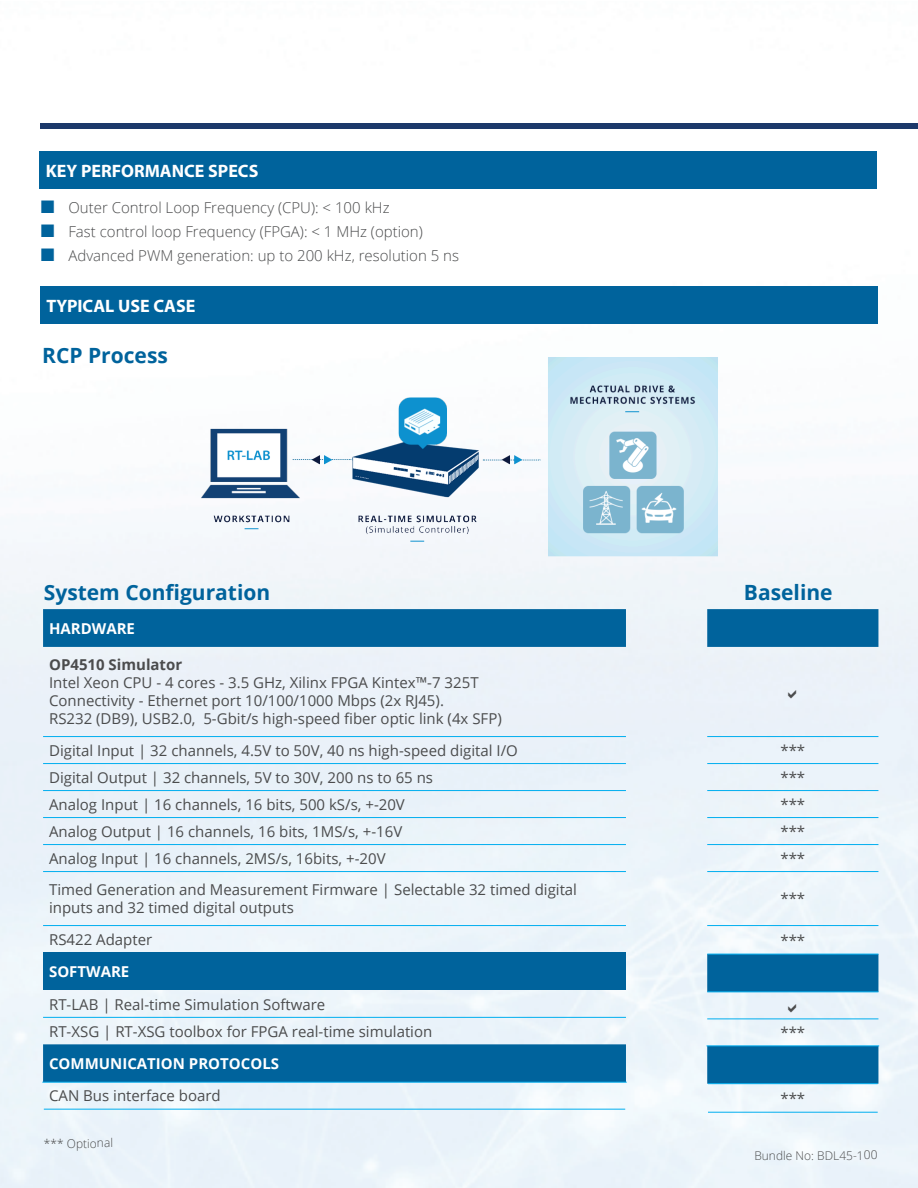
<style>
.page{position:relative;width:918px;height:1188px;background:#fff}
.page>*{position:absolute;margin:0;border:0;box-sizing:border-box;transform-origin:0 0}
.t1{font:700 21px "Open Sans";color:#00639c}
.t2{font:700 18px "Myriad Pro";color:#fff}
.t3{font:15px "Open Sans";color:#4b4c4d}
.t4{font:300 15px "Open Sans";color:#4b4c4d}
.t5{font:700 15px "Open Sans";color:#fff}
.t6{font:700 15px "Open Sans";color:#4b4c4d}
.t7{font:300 12px "Open Sans";letter-spacing:-.01em;color:#4b4c4d}
.s1{font-family:"Arial Narrow";font-weight:400;font-size:27px;color:#00639c}
</style>
<div class="page">
<img style="left:0;top:151px;width:918px;height:1036px">
<svg style="left:43px;top:609px;width:583px;height:473px;background:#c0d9e8"></svg>
<div style="left:43px;top:953px;width:583px;height:37px;background:#00639c"></div>
<hr style="left:43px;top:736px;width:583px;height:1px;background:#00aeef">
<hr style="left:43px;top:763px;width:583px;height:1px;background:#00aeef">
<hr style="left:43px;top:790px;width:583px;height:1px;background:#00aeef">
<hr style="left:43px;top:817px;width:583px;height:1px;background:#00aeef">
<hr style="left:43px;top:844px;width:583px;height:1px;background:#00aeef">
<hr style="left:43px;top:871px;width:583px;height:1px;background:#00aeef">
<hr style="left:43px;top:925px;width:583px;height:1px;background:#00aeef">
<hr style="left:43px;top:1017px;width:583px;height:1px;background:#00aeef">
<hr style="left:42px;top:1082px;width:585px;height:1px;background:#00aeef">
<hr style="left:44px;top:1109px;width:581px;height:1px;background:#00aeef">
<svg style="left:707px;top:609px;width:171px;height:475px;background:#b3d1e3"></svg>
<hr style="left:707px;top:736px;width:171px;height:1px;background:#00aeef">
<hr style="left:707px;top:763px;width:171px;height:1px;background:#00aeef">
<hr style="left:707px;top:790px;width:171px;height:1px;background:#00aeef">
<hr style="left:707px;top:817px;width:171px;height:1px;background:#00aeef">
<hr style="left:707px;top:844px;width:171px;height:1px;background:#00aeef">
<hr style="left:707px;top:871px;width:171px;height:1px;background:#00aeef">
<hr style="left:707px;top:925px;width:171px;height:1px;background:#00aeef">
<hr style="left:707px;top:954px;width:171px;height:1px;background:#00aeef">
<hr style="left:707px;top:992px;width:171px;height:1px;background:#00aeef">
<hr style="left:707px;top:1019px;width:171px;height:1px;background:#00aeef">
<hr style="left:706px;top:1046px;width:173px;height:1px;background:#00aeef">
<hr style="left:708px;top:1083px;width:170px;height:1px;background:#00aeef">
<hr style="left:708px;top:1112px;width:170px;height:1px;background:#00aeef">
<div style="left:40px;top:151px;width:837px;height:38px;background:#00639c"></div>
<div style="left:40px;top:123px;width:878px;height:6px;background:#1c396a"></div>
<div style="left:40px;top:286px;width:838px;height:38px;background:#00639c"></div>
<img style="left:191px;top:350px;width:535px;height:231px">
<svg style="left:788px;top:690px;width:8px;height:8px"></svg>
<svg style="left:788px;top:1003px;width:8px;height:9px"></svg>
<p class="t2" style="left:46px;top:159px;width:214px">KEY PERFORMANCE SPECS</p>
<p class="t4" style="left:41px;top:197px;width:350px"><span class="s1">■</span> Outer Control Loop Frequency (CPU): &lt; 100 kHz</p>
<p class="t4" style="left:41px;top:221px;width:383px"><span class="s1">■</span> Fast control loop Frequency (FPGA): &lt; 1 MHz (option)</p>
<p class="t4" style="left:41px;top:245px;width:419px"><span class="s1">■</span> Advanced PWM generation: up to 200 kHz, resolution 5 ns</p>
<p class="t2" style="left:46px;top:294px;width:150px">TYPICAL USE CASE</p>
<p class="t1" style="left:42px;top:340px;width:127px">RCP Process</p>
<p class="t1" style="left:44px;top:577px;width:228px">System Configuration</p>
<p class="t1" style="left:744px;top:577px;width:90px">Baseline</p>
<p class="t5" style="left:49px;top:618px;width:87px">HARDWARE</p>
<p class="t6" style="left:49px;top:654px;width:135px">OP4510 Simulator</p>
<p class="t3" style="left:49px;top:673px;width:431px">Intel Xeon CPU - 4 cores - 3.5 GHz, Xilinx FPGA Kintex™-7 325T</p>
<p class="t3" style="left:49px;top:691px;width:396px">Connectivity - Ethernet port 10/100/1000 Mbps (2x RJ45).</p>
<p class="t3" style="left:49px;top:709px;width:454px">RS232 (DB9), USB2.0, 5-Gbit/s high-speed fiber optic link (4x SFP)</p>
<p class="t3" style="left:49px;top:740px;width:470px">Digital Input | 32 channels, 4.5V to 50V, 40 ns high-speed digital I/O</p>
<p class="t3" style="left:49px;top:767px;width:386px">Digital Output | 32 channels, 5V to 30V, 200 ns to 65 ns</p>
<p class="t3" style="left:49px;top:794px;width:357px">Analog Input | 16 channels, 16 bits, 500 kS/s, +-20V</p>
<p class="t3" style="left:49px;top:821px;width:355px">Analog Output | 16 channels, 16 bits, 1MS/s, +-16V</p>
<p class="t3" style="left:49px;top:848px;width:338px">Analog Input | 16 channels, 2MS/s, 16bits, +-20V</p>
<p class="t3" style="left:49px;top:880px;width:530px">Timed Generation and Measurement Firmware | Selectable 32 timed digital</p>
<p class="t3" style="left:49px;top:898px;width:246px">inputs and 32 timed digital outputs</p>
<p class="t3" style="left:49px;top:929px;width:105px">RS422 Adapter</p>
<p class="t5" style="left:49px;top:961px;width:82px">SOFTWARE</p>
<p class="t3" style="left:49px;top:994px;width:278px">RT-LAB | Real-time Simulation Software</p>
<p class="t3" style="left:49px;top:1021px;width:385px">RT-XSG | RT-XSG toolbox for FPGA real-time simulation</p>
<p class="t5" style="left:49px;top:1053px;width:231px">COMMUNICATION PROTOCOLS</p>
<p class="t3" style="left:49px;top:1086px;width:173px">CAN Bus interface board</p>
<p class="t7" style="left:44px;top:1135px;width:71px">*** Optional</p>
<p class="t3" style="left:780px;top:740px;width:26px">***</p>
<p class="t3" style="left:780px;top:767px;width:26px">***</p>
<p class="t3" style="left:780px;top:794px;width:26px">***</p>
<p class="t3" style="left:780px;top:821px;width:26px">***</p>
<p class="t3" style="left:780px;top:848px;width:26px">***</p>
<p class="t3" style="left:780px;top:889px;width:26px">***</p>
<p class="t3" style="left:780px;top:930px;width:26px">***</p>
<p class="t3" style="left:780px;top:1022px;width:26px">***</p>
<p class="t3" style="left:780px;top:1088px;width:26px">***</p>
<p class="t7" style="left:754px;top:1147px;width:125px">Bundle No: BDL45-100</p>
</div>
